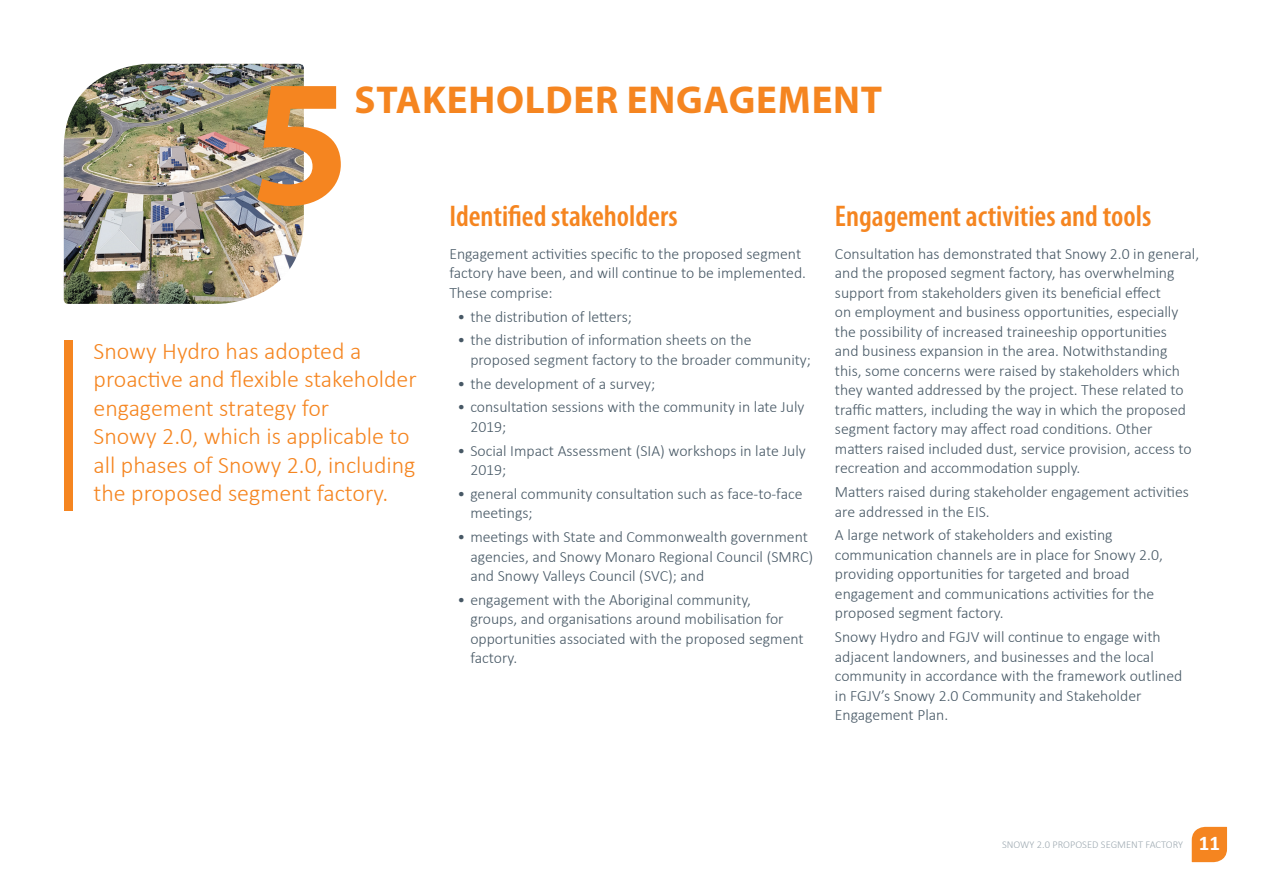
<style>
.page{position:relative;width:1263px;height:893px;background:#fff}
.page>*{position:absolute;margin:0;border:0;box-sizing:border-box;transform-origin:0 0}
.t1{font:700 181.35px "Myriad Pro";color:#f58520}
.t2{font:700 39px "Myriad Pro";letter-spacing:.02em;color:#f58520}
.t3{font:600 condensed 30px "Myriad Pro";color:#f58520}
.t4{font:300 24px/28.5px "Calibri";color:#f58520}
.t5{font:700 21px "Calibri";color:#fff}
.t6{font:300 15.75px/19.5px "Calibri";color:#475865}
.t7{font:300 10.5px "Calibri";color:#9faab2}
</style>
<div class="page">
<img style="left:64px;top:64px;width:240px;height:240px">
<div style="left:64px;top:341px;width:8px;height:170px;background:#f58520"></div>
<svg style="left:1192px;top:827px;width:35px;height:35px"></svg>
<h1 class="t1" style="left:250px;top:25px;width:102px">5</h1>
<h2 class="t2" style="left:354px;top:74px;width:529px">STAKEHOLDER ENGAGEMENT</h2>
<h3 class="t3" style="left:449px;top:198px;width:230px">Identified stakeholders</h3>
<p class="t6" style="left:449px;top:244px;width:358px">Engagement activities specific to the proposed segment factory have been, and will continue to be implemented.<br>These comprise:</p>
<p class="t6" style="left:458px;top:306px;width:176px">• the distribution of letters;</p>
<p class="t6" style="left:470px;top:330px;width:342px;text-indent:-13px">• the distribution of information sheets on the proposed segment factory to the broader community;</p>
<p class="t6" style="left:458px;top:373px;width:199px">• the development of a survey;</p>
<p class="t6" style="left:470px;top:397px;width:336px;text-indent:-13px">• consultation sessions with the community in late July<br>2019;</p>
<p class="t6" style="left:470px;top:440px;width:337px;text-indent:-13px">• Social Impact Assessment (SIA) workshops in late July<br>2019;</p>
<p class="t6" style="left:470px;top:484px;width:334px;text-indent:-13px">• general community consultation such as face-to-face meetings;</p>
<p class="t6" style="left:470px;top:527px;width:344px;text-indent:-13px">• meetings with State and Commonwealth government agencies, and Snowy Monaro Regional Council (SMRC) and Snowy Valleys Council (SVC); and</p>
<p class="t6" style="left:470px;top:590px;width:335px;text-indent:-13px">• engagement with the Aboriginal community,<br>groups, and organisations around mobilisation for opportunities associated with the proposed segment factory.</p>
<h3 class="t3" style="left:835px;top:198px;width:318px">Engagement activities and tools</h3>
<p class="t6" style="left:835px;top:244px;width:366px">Consultation has demonstrated that Snowy 2.0 in general, and the proposed segment factory, has overwhelming support from stakeholders given its beneficial effect<br>on employment and business opportunities, especially the possibility of increased traineeship opportunities<br>and business expansion in the area. Notwithstanding<br>this, some concerns were raised by stakeholders which they wanted addressed by the project. These related to traffic matters, including the way in which the proposed segment factory may affect road conditions. Other matters raised included dust, service provision, access to recreation and accommodation supply.</p>
<p class="t6" style="left:835px;top:482px;width:356px">Matters raised during stakeholder engagement activities are addressed in the EIS.</p>
<p class="t6" style="left:835px;top:525px;width:329px">A large network of stakeholders and existing communication channels are in place for Snowy 2.0, providing opportunities for targeted and broad engagement and communications activities for the proposed segment factory.</p>
<p class="t6" style="left:835px;top:627px;width:349px">Snowy Hydro and FGJV will continue to engage with adjacent landowners, and businesses and the local community in accordance with the framework outlined in FGJV’s Snowy 2.0 Community and Stakeholder Engagement Plan.</p>
<h3 class="t4" style="left:94px;top:336px;width:325px">Snowy Hydro has adopted a proactive and flexible stakeholder engagement strategy for<br>Snowy 2.0, which is applicable to all phases of Snowy 2.0, including the proposed segment factory.</h3>
<p class="t7" style="left:1002px;top:838px;width:183px">SNOWY 2.0 PROPOSED SEGMENT FACTORY</p>
<h3 class="t5" style="left:1199px;top:828px;width:23px">11</h3>
</div>
